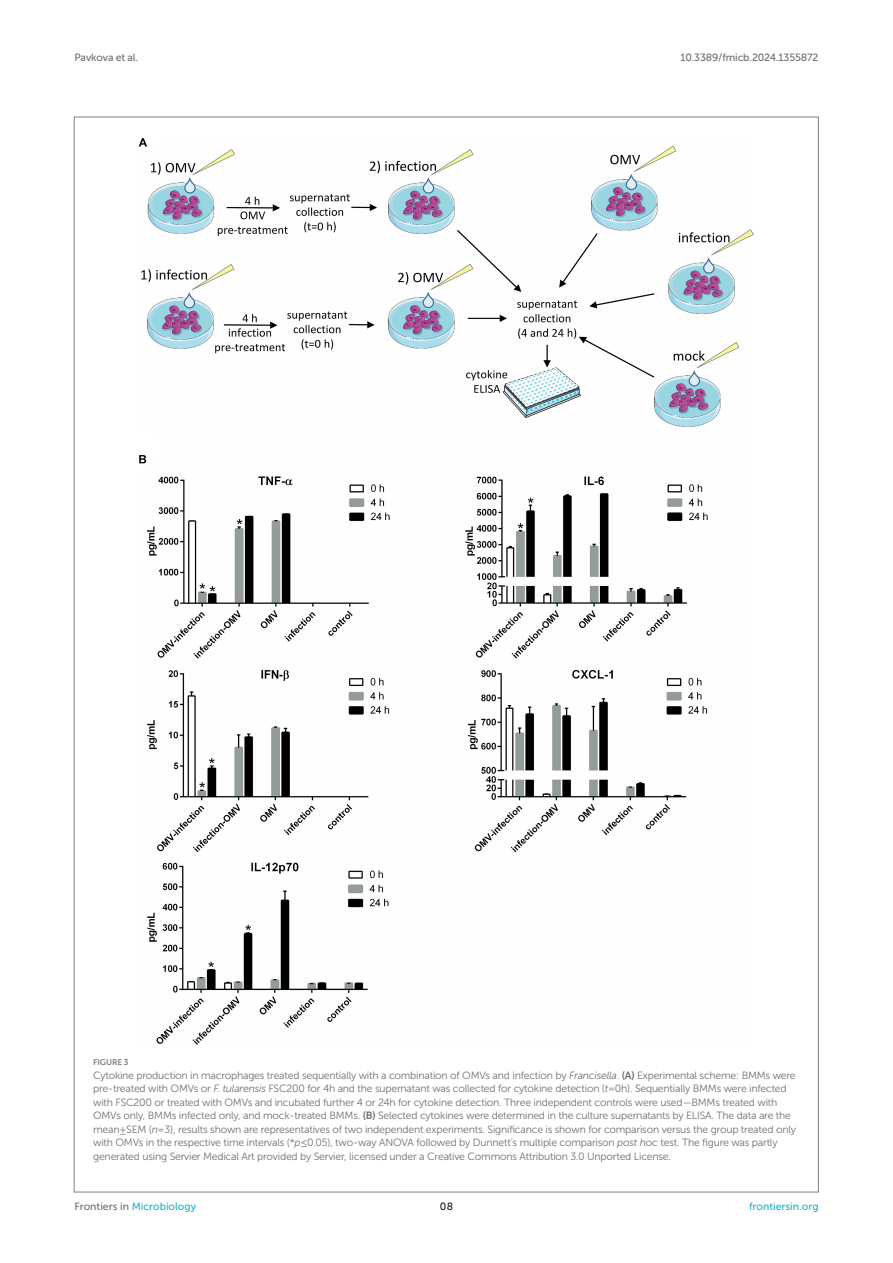
<style>
.page{position:relative;width:893px;height:1263px;background:#fff}
.page>*{position:absolute;margin:0;border:0;box-sizing:border-box;transform-origin:0 0}
.FIG_LEG{font:10.5px/13.5px "Museo Sans 300";letter-spacing:-.02em;color:#706f70}
.t1{font:10.5px "Museo Sans 500";letter-spacing:-.015em;color:#706f70}
.t2{font:10.5px "Museo Sans 500";color:#1db5c3}
.t3{font:10.5px "Museo Sans 500";color:#1b1c1b}
.FIG_HD{font:8.25px "Museo Sans 700";letter-spacing:-.01em;color:#7e7f7f}
.s1{font-style:italic}
.s2{font-family:"Museo Sans 700"}
.s3{font-family:"STIX General"}
.s4{color:#706f70}
</style>
<div class="page">
<img style="left:138px;top:138px;width:616px;height:907px">
<p class="t1" style="left:74px;top:51px;width:65px">Pavkova et al.</p>
<p class="t1" style="left:680px;top:51px;width:140px">10.3389/fmicb.2024.1355872</p>
<p class="FIG_HD" style="left:93px;top:1058px;width:37px">FIGURE 3</p>
<p class="FIG_LEG" style="left:93px;top:1068px;width:704px">Cytokine production in macrophages treated sequentially with a combination of OMVs and infection by <span class="s1">Francisella</span>. <span class="s2">(A)</span> Experimental scheme: BMMs were pre-treated with OMVs or <span class="s1">F. tularensis</span> FSC200 for 4 h and the supernatant was collected for cytokine detection (<span class="s1">t</span> = 0 h). Sequentially BMMs were infected with FSC200 or treated with OMVs and incubated further 4 or 24 h for cytokine detection. Three independent controls were used—BMMs treated with OMVs only, BMMs infected only, and mock-treated BMMs. <span class="s2">(B)</span> Selected cytokines were determined in the culture supernatants by ELISA. The data are the mean ± SEM (<span class="s1">n</span> = 3), results shown are representatives of two independent experiments. Significance is shown for comparison versus the group treated only with OMVs in the respective time intervals (*<span class="s1">p</span><span class="s3">≤</span> 0.05), two-way ANOVA followed by Dunnett’s multiple comparison <span class="s1">post hoc</span> test. The figure was partly generated using Servier Medical Art provided by Servier, licensed under a Creative Commons Attribution 3.0 Unported License.</p>
<p class="t2" style="left:74px;top:1200px;width:123px"><span class="s4">Frontiers in</span> Microbiology</p>
<p class="t3" style="left:440px;top:1200px;width:15px">08</p>
<p class="t2" style="left:749px;top:1200px;width:71px">frontiersin.org</p>
</div>
